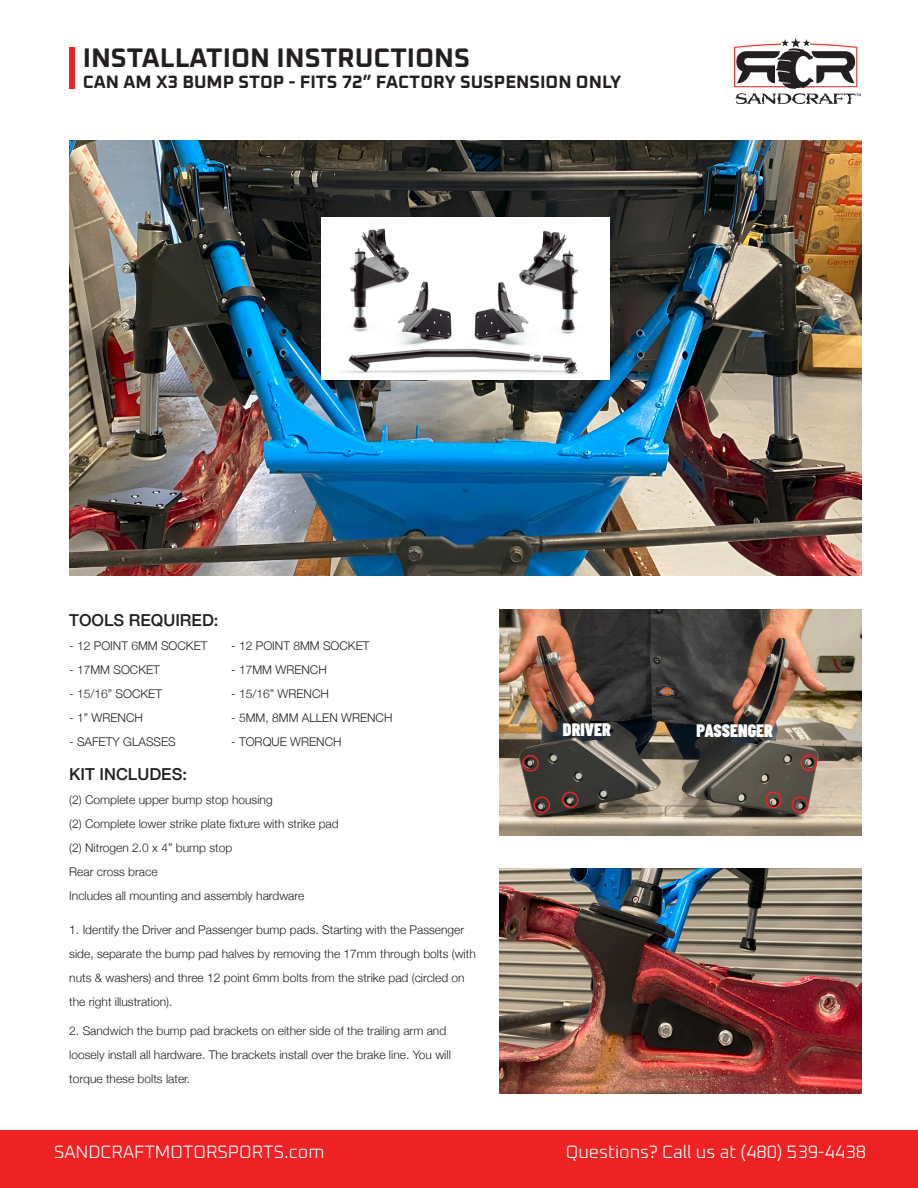
<style>
.page{position:relative;width:918px;height:1188px;background:#fff}
.page>*{position:absolute;margin:0;border:0;box-sizing:border-box;transform-origin:0 0}
.t1{font:700 27px "Oxanium";color:#231f20}
.Copy_-_Main_-_White{font:300 18px "Oxanium";color:#fff}
.t2{font:700 18px "Oxanium";color:#231f20}
.t3{font:900 18px "Barlow Condensed";color:#fff}
.Copy_-_Main_-_White-2{font:500 16.5px "Helvetica Neue";color:#231f20}
.Copy_-_Main_-_White-3{font:300 12px/24px "Helvetica Neue";color:#231f20}
</style>
<div class="page">
<div style="left:69px;top:48px;width:6px;height:41px;background:#ee2123"></div>
<img style="left:735px;top:38px;width:125px;height:65px">
<div style="left:0;top:1131px;width:918px;height:57px;background:#ee2123"></div>
<img style="left:69px;top:140px;width:792px;height:435px">
<img style="left:499px;top:610px;width:362px;height:226px">
<img style="left:499px;top:868px;width:362px;height:226px">
<div style="left:791px;top:797px;width:17px;height:16px;border:2px solid #ee2123;border-radius:50%"></div>
<div style="left:562px;top:792px;width:17px;height:16px;border:2px solid #ee2123;border-radius:50%"></div>
<div style="left:533px;top:797px;width:17px;height:16px;border:2px solid #ee2123;border-radius:50%"></div>
<div style="left:765px;top:792px;width:17px;height:16px;border:2px solid #ee2123;border-radius:50%"></div>
<div style="left:522px;top:755px;width:17px;height:17px;border:2px solid #ee2123;border-radius:50%"></div>
<div style="left:800px;top:754px;width:17px;height:17px;border:2px solid #ee2123;border-radius:50%"></div>
<img style="left:322px;top:217px;width:287px;height:162px">
<p class="t1" style="left:83px;top:40px;width:389px">INSTALLATION INSTRUCTIONS</p>
<p class="t2" style="left:83px;top:70px;width:540px">CAN AM X3 BUMP STOP - FITS 72” FACTORY SUSPENSION ONLY</p>
<p class="Copy_-_Main_-_White-2" style="left:69px;top:607px;width:151px">TOOLS REQUIRED:</p>
<p class="Copy_-_Main_-_White-3" style="left:69px;top:633px;width:140px">- 12 POINT 6MM SOCKET</p>
<p class="Copy_-_Main_-_White-3" style="left:231px;top:633px;width:140px">- 12 POINT 8MM SOCKET</p>
<p class="Copy_-_Main_-_White-3" style="left:69px;top:657px;width:92px">- 17MM SOCKET</p>
<p class="Copy_-_Main_-_White-3" style="left:231px;top:657px;width:97px">- 17MM WRENCH</p>
<p class="Copy_-_Main_-_White-3" style="left:69px;top:681px;width:94px">- 15/16” SOCKET</p>
<p class="Copy_-_Main_-_White-3" style="left:231px;top:681px;width:99px">- 15/16” WRENCH</p>
<p class="Copy_-_Main_-_White-3" style="left:69px;top:705px;width:75px">- 1” WRENCH</p>
<p class="Copy_-_Main_-_White-3" style="left:231px;top:705px;width:163px">- 5MM, 8MM ALLEN WRENCH</p>
<p class="Copy_-_Main_-_White-3" style="left:69px;top:729px;width:108px">- SAFETY GLASSES</p>
<p class="Copy_-_Main_-_White-3" style="left:231px;top:729px;width:112px">- TORQUE WRENCH</p>
<p class="Copy_-_Main_-_White-2" style="left:69px;top:761px;width:119px">KIT INCLUDES:</p>
<p class="Copy_-_Main_-_White-3" style="left:69px;top:787px;width:205px">(2) Complete upper bump stop housing</p>
<p class="Copy_-_Main_-_White-3" style="left:69px;top:811px;width:271px">(2) Complete lower strike plate fixture with strike pad</p>
<p class="Copy_-_Main_-_White-3" style="left:69px;top:835px;width:164px">(2) Nitrogen 2.0 x 4” bump stop</p>
<p class="Copy_-_Main_-_White-3" style="left:69px;top:859px;width:90px">Rear cross brace</p>
<p class="Copy_-_Main_-_White-3" style="left:69px;top:883px;width:236px">Includes all mounting and assembly hardware</p>
<p class="Copy_-_Main_-_White-3" style="left:69px;top:917px;width:408px">1. Identify the Driver and Passenger bump pads. Starting with the Passenger side, separate the bump pad halves by removing the 17mm through bolts (with nuts &amp; washers) and three 12 point 6mm bolts from the strike pad (circled on the right illustration).</p>
<p class="Copy_-_Main_-_White-3" style="left:69px;top:1018px;width:383px">2. Sandwich the bump pad brackets on either side of the trailing arm and loosely install all hardware. The brackets install over the brake line. You will torque these bolts later.</p>
<p class="t3" style="left:563px;top:717px;width:50px">DRIVER</p>
<p class="t3" style="left:697px;top:718px;width:78px">PASSENGER</p>
<p class="Copy_-_Main_-_White" style="left:54px;top:1140px;width:272px">SANDCRAFTMOTORSPORTS.com</p>
<p class="Copy_-_Main_-_White" style="left:566px;top:1140px;width:302px">Questions? Call us at (480) 539-4438</p>
</div>
